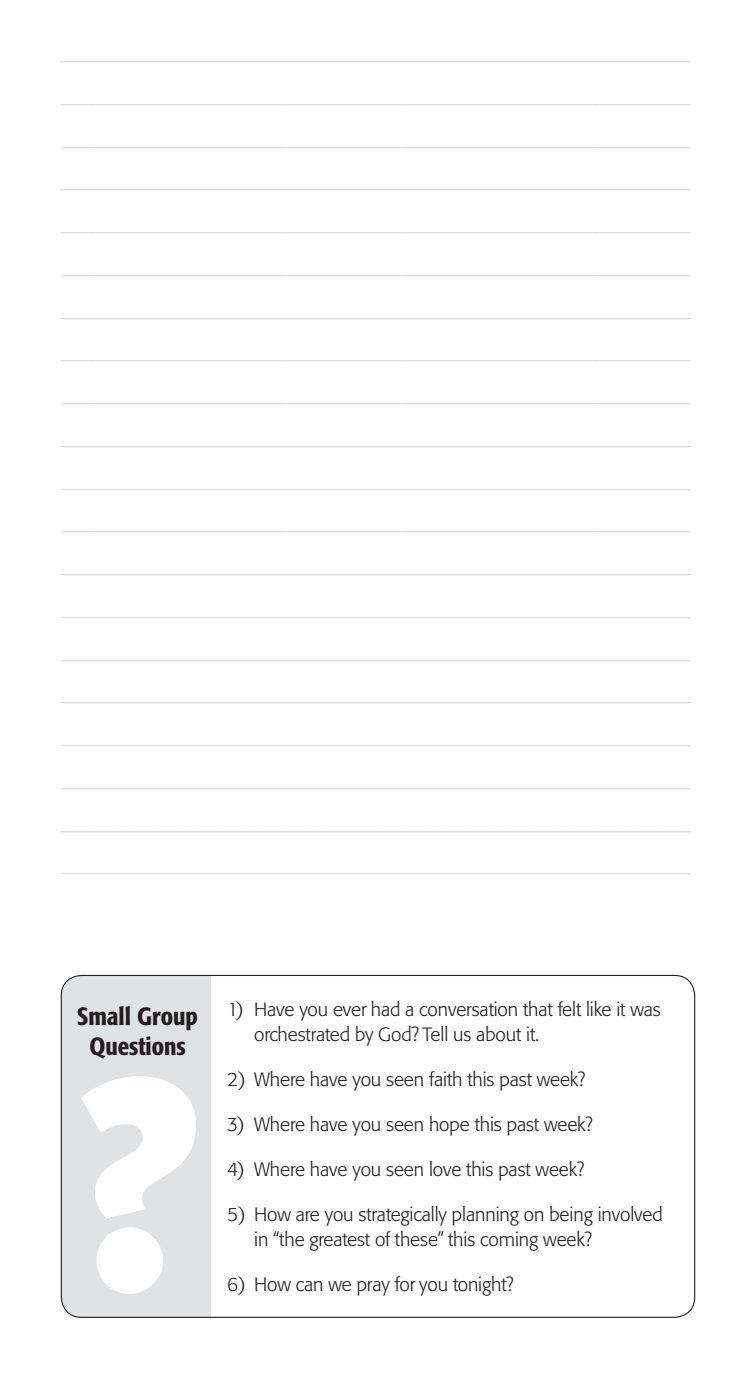
<style>
.page{position:relative;width:756px;height:1377px;background:#fff}
.page>*{position:absolute;margin:0;border:0;box-sizing:border-box;transform-origin:0 0}
.t1{font:500 condensed 24.75px/29.2px "Formata BQ";color:#231f20;text-align:center}
.Questions{font:300 19.12px/24.8px "Formata BQ";letter-spacing:-.005em;color:#231f20}
.Numbered_Lists{font:300 15.75px "Formata BQ";color:#d1d2d4}
</style>
<div class="page">
<div style="left:61px;top:975px;width:151px;height:342px;background:#e1e2e4"></div>
<svg style="left:81px;top:1076px;width:115px;height:218px"></svg>
<p class="Numbered_Lists" style="left:61px;top:44px;width:631px">________________________________________________________________________________</p>
<p class="Numbered_Lists" style="left:61px;top:87px;width:631px">________________________________________________________________________________</p>
<p class="Numbered_Lists" style="left:61px;top:130px;width:631px">________________________________________________________________________________</p>
<p class="Numbered_Lists" style="left:61px;top:173px;width:631px">________________________________________________________________________________</p>
<p class="Numbered_Lists" style="left:61px;top:215px;width:631px">________________________________________________________________________________</p>
<p class="Numbered_Lists" style="left:61px;top:258px;width:631px">________________________________________________________________________________</p>
<p class="Numbered_Lists" style="left:61px;top:301px;width:631px">________________________________________________________________________________</p>
<p class="Numbered_Lists" style="left:61px;top:344px;width:631px">________________________________________________________________________________</p>
<p class="Numbered_Lists" style="left:61px;top:386px;width:631px">________________________________________________________________________________</p>
<p class="Numbered_Lists" style="left:61px;top:429px;width:631px">________________________________________________________________________________</p>
<p class="Numbered_Lists" style="left:61px;top:472px;width:631px">________________________________________________________________________________</p>
<p class="Numbered_Lists" style="left:61px;top:515px;width:631px">________________________________________________________________________________</p>
<p class="Numbered_Lists" style="left:61px;top:557px;width:631px">________________________________________________________________________________</p>
<p class="Numbered_Lists" style="left:61px;top:600px;width:631px">________________________________________________________________________________</p>
<p class="Numbered_Lists" style="left:61px;top:643px;width:631px">________________________________________________________________________________</p>
<p class="Numbered_Lists" style="left:61px;top:686px;width:631px">________________________________________________________________________________</p>
<p class="Numbered_Lists" style="left:61px;top:728px;width:631px">________________________________________________________________________________</p>
<p class="Numbered_Lists" style="left:61px;top:771px;width:631px">________________________________________________________________________________</p>
<p class="Numbered_Lists" style="left:61px;top:814px;width:631px">________________________________________________________________________________</p>
<p class="Numbered_Lists" style="left:61px;top:857px;width:631px">________________________________________________________________________________</p>
<p class="t1" style="left:77px;top:1002px;width:122px">Small Group<br>Questions</p>
<p class="Questions" style="left:254px;top:998px;width:408px;text-indent:-27px">1) Have you ever had a conversation that felt like it was orchestrated by God? Tell us about it.</p>
<p class="Questions" style="left:227px;top:1067px;width:360px">2) Where have you seen faith this past week?</p>
<p class="Questions" style="left:227px;top:1112px;width:367px">3) Where have you seen hope this past week?</p>
<p class="Questions" style="left:227px;top:1157px;width:359px">4) Where have you seen love this past week?</p>
<p class="Questions" style="left:254px;top:1202px;width:410px;text-indent:-27px">5) How are you strategically planning on being involved in “the greatest of these” this coming week?</p>
<p class="Questions" style="left:227px;top:1272px;width:288px">6) How can we pray for you tonight?</p>
</div>
